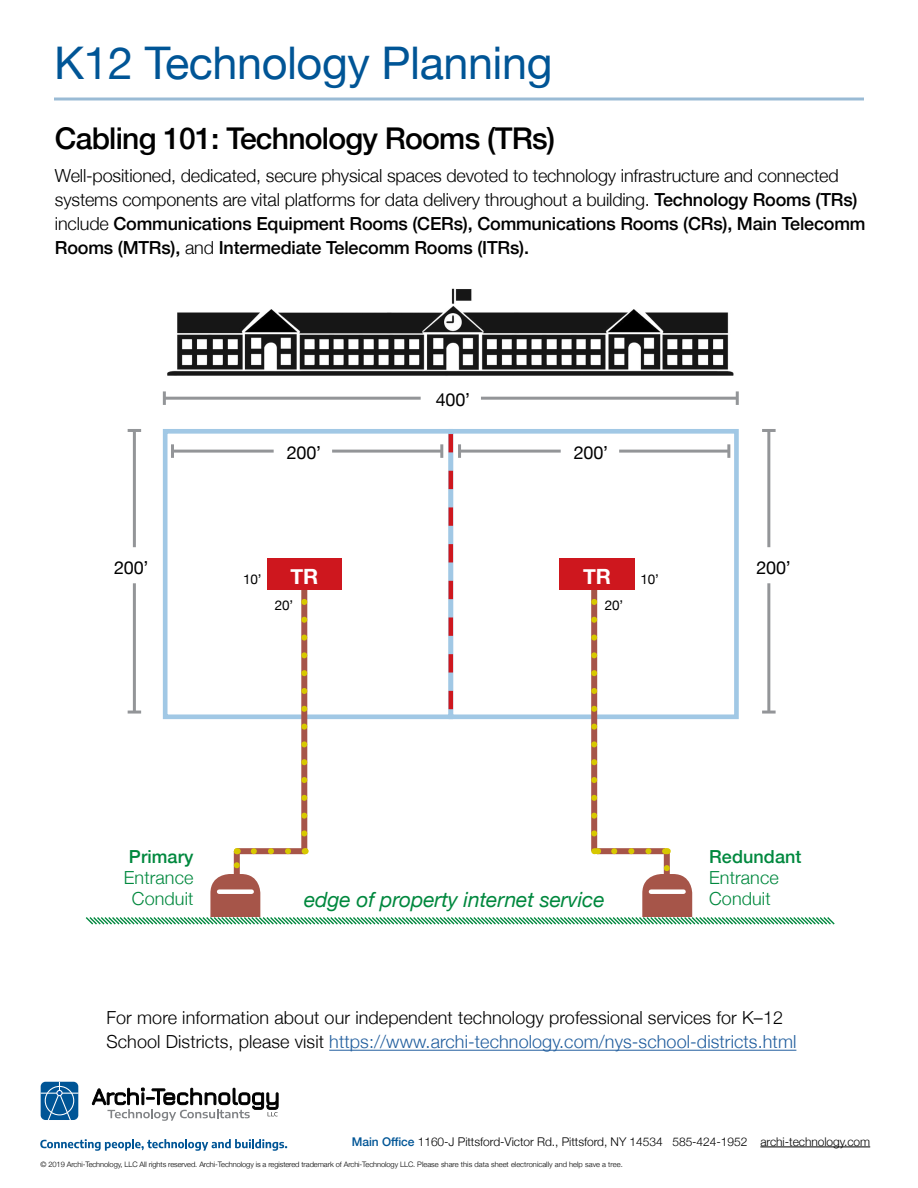
<style>
.page{position:relative;width:918px;height:1188px;background:#fff}
.page>*{position:absolute;margin:0;border:0;box-sizing:border-box;transform-origin:0 0}
.t1{font:45px "Helvetica Neue";letter-spacing:-.01em;color:#005596}
.t2{font:500 30px "Helvetica Neue";letter-spacing:-.025em;color:#000}
.t3{font:italic 21px "Helvetica Neue";letter-spacing:-.005em;color:#00883e}
.t4{font:700 21px "Helvetica Neue";color:#fff}
.t5{font:300 18px/24px "Helvetica Neue";letter-spacing:-.01em;color:#000}
.t6{font:300 18px/21px "Helvetica Neue";letter-spacing:.005em;color:#00883e;text-align:center}
.t7{font:18px "Helvetica Neue";letter-spacing:-.01em;color:#000}
.t8{font:500 18px "Helvetica Neue";letter-spacing:.005em;color:#00883e}
.t9{font:13.5px "Helvetica Neue";letter-spacing:-.01em;color:#000}
.t10{font:300 12px "Helvetica Neue";letter-spacing:-.005em;color:#000}
.t11{font:300 7.5px "Helvetica Neue";letter-spacing:-.01em;color:#000}
.s1{font-weight:500}
.s2{color:#215e9e}
.s3{font-weight:500;color:#005596}
</style>
<div class="page">
<div style="left:163px;top:429px;width:290px;height:290px;border:5px solid #a1c8e5"></div>
<div style="left:449px;top:429px;width:290px;height:290px;border:5px solid #a1c8e5"></div>
<img style="left:167px;top:288px;width:567px;height:88px">
<hr style="left:54px;top:98px;width:810px;height:2px;background:#005596">
<hr style="left:760px;top:1147px;width:110px;height:1px;background:#000">
<div style="left:41px;top:1082px;width:37px;height:38px;background:#005596;border-radius:5px"></div>
<div style="left:45px;top:1086px;width:29px;height:29px;border:1px solid #fff;border-radius:50%"></div>
<hr style="left:41px;top:1093px;width:38px;height:1px;background:#fff">
<svg style="left:47px;top:1082px;width:25px;height:38px"></svg>
<div style="left:56px;top:1090px;width:7px;height:6px;border:1px solid #fff;border-radius:50%"></div>
<svg style="left:92px;top:1088px;width:186px;height:33px"></svg>
<svg style="left:40px;top:1139px;width:247px;height:12px"></svg>
<svg style="left:234px;top:865px;width:6px;height:9px"></svg>
<svg style="left:664px;top:851px;width:6px;height:23px"></svg>
<svg style="left:664px;top:860px;width:6px;height:8px"></svg>
<svg style="left:85px;top:874px;width:750px;height:51px"></svg>
<div style="left:219px;top:889px;width:33px;height:5px;background:#fff"></div>
<div style="left:301px;top:586px;width:6px;height:265px;background:#a65549"></div>
<svg style="left:301px;top:595px;width:6px;height:239px"></svg>
<svg style="left:591px;top:590px;width:6px;height:261px"></svg>
<svg style="left:591px;top:595px;width:6px;height:239px"></svg>
<svg style="left:240px;top:848px;width:64px;height:6px"></svg>
<svg style="left:254px;top:848px;width:42px;height:6px"></svg>
<svg style="left:234px;top:848px;width:6px;height:17px"></svg>
<svg style="left:304px;top:848px;width:2px;height:6px"></svg>
<svg style="left:598px;top:848px;width:67px;height:6px"></svg>
<svg style="left:614px;top:848px;width:43px;height:6px"></svg>
<svg style="left:594px;top:848px;width:4px;height:6px"></svg>
<svg style="left:665px;top:848px;width:3px;height:6px"></svg>
<svg style="left:449px;top:434px;width:4px;height:275px"></svg>
<div style="left:267px;top:558px;width:75px;height:32px;background:#ce171e"></div>
<div style="left:559px;top:558px;width:76px;height:32px;background:#ce171e"></div>
<hr style="left:329px;top:1050px;width:467px;height:1px;background:#215e9e">
<hr style="left:481px;top:397px;width:256px;height:3px;background:#939598">
<hr style="left:736px;top:391px;width:3px;height:14px;background:#939598">
<hr style="left:164px;top:397px;width:257px;height:3px;background:#939598">
<hr style="left:163px;top:391px;width:3px;height:14px;background:#939598">
<hr style="left:332px;top:450px;width:110px;height:3px;background:#939598">
<hr style="left:440px;top:444px;width:3px;height:14px;background:#939598">
<hr style="left:172px;top:450px;width:102px;height:3px;background:#939598">
<hr style="left:171px;top:444px;width:3px;height:14px;background:#939598">
<hr style="left:619px;top:450px;width:110px;height:3px;background:#939598">
<hr style="left:727px;top:444px;width:3px;height:14px;background:#939598">
<hr style="left:460px;top:450px;width:101px;height:3px;background:#939598">
<hr style="left:458px;top:444px;width:3px;height:14px;background:#939598">
<hr style="left:133px;top:583px;width:3px;height:129px;background:#939598">
<svg style="left:128px;top:711px;width:13px;height:3px"></svg>
<hr style="left:133px;top:430px;width:3px;height:117px;background:#939598">
<svg style="left:128px;top:429px;width:13px;height:3px"></svg>
<hr style="left:767px;top:583px;width:3px;height:129px;background:#939598">
<hr style="left:762px;top:711px;width:14px;height:3px;background:#939598">
<hr style="left:767px;top:430px;width:3px;height:117px;background:#939598">
<hr style="left:762px;top:429px;width:14px;height:3px;background:#939598">
<h1 class="t1" style="left:54px;top:30px;width:500px">K12 Technology Planning</h1>
<h2 class="t2" style="left:55px;top:114px;width:502px">Cabling 101: Technology Rooms (TRs)</h2>
<p class="t5" style="left:55px;top:162px;width:812px">Well-positioned, dedicated, secure physical spaces devoted to technology infrastructure and connected systems components are vital platforms for data delivery throughout a building. <span class="s1">Technology Rooms (TRs) </span>include <span class="s1">Communications Equipment Rooms (CERs), Communications Rooms (CRs), Main Telecomm Rooms (MTRs),</span> and <span class="s1">Intermediate Telecomm Rooms (ITRs).</span></p>
<p class="t7" style="left:436px;top:386px;width:36px">400’</p>
<p class="t7" style="left:287px;top:439px;width:36px">200’</p>
<p class="t7" style="left:574px;top:439px;width:36px">200’</p>
<p class="t7" style="left:114px;top:555px;width:36px">200’</p>
<p class="t7" style="left:756px;top:555px;width:36px">200’</p>
<p class="t4" style="left:290px;top:560px;width:29px">TR</p>
<p class="t4" style="left:583px;top:560px;width:29px">TR</p>
<p class="t9" style="left:243px;top:570px;width:20px">10’</p>
<p class="t9" style="left:640px;top:570px;width:20px">10’</p>
<p class="t9" style="left:275px;top:596px;width:20px">20’</p>
<p class="t9" style="left:605px;top:596px;width:20px">20’</p>
<p class="t8" style="left:129px;top:842px;width:66px">Primary</p>
<p class="t6" style="left:124px;top:866px;width:71px">Entrance<br>Conduit</p>
<p class="t8" style="left:709px;top:842px;width:94px">Redundant</p>
<p class="t6" style="left:709px;top:866px;width:71px">Entrance</p>
<p class="t3" style="left:304px;top:884px;width:302px">edge of property internet service</p>
<p class="t6" style="left:709px;top:887px;width:63px">Conduit</p>
<p class="t5" style="left:106px;top:1005px;width:691px">For more information about our independent technology professional services for K–12<br>School Districts, please visit <span class="s2">https://www.archi-technology.com/nys-school-districts.html</span></p>
<p class="t10" style="left:352px;top:1132px;width:520px"><span class="s3">Main Office</span> 1160-J Pittsford-Victor Rd., Pittsford, NY 14534 585-424-1952 archi-technology.com</p>
<p class="t11" style="left:40px;top:1158px;width:584px">© 2019 Archi-Technology, LLC All rights reserved. Archi-Technology is a registered trademark of Archi-Technology LLC. Please share this data sheet electronically and help save a tree.</p>
</div>
